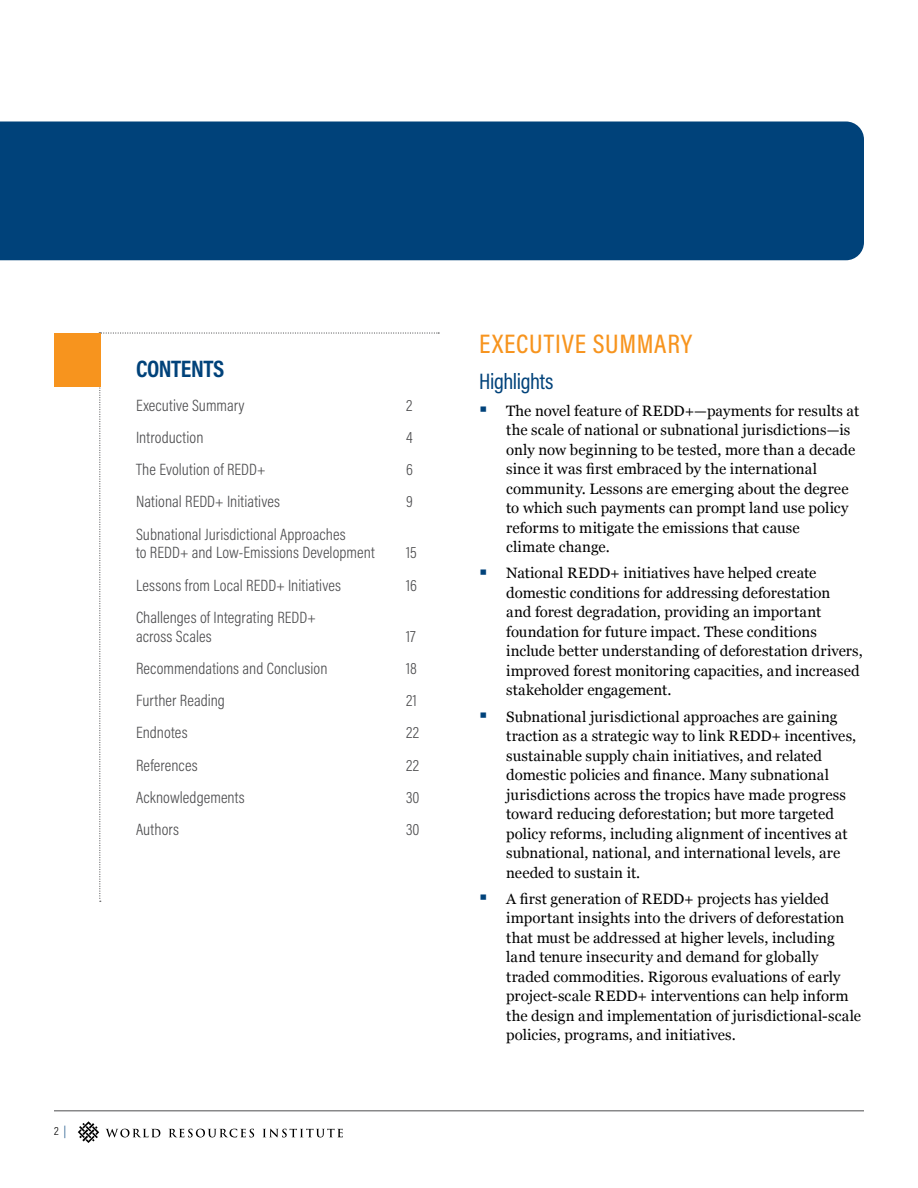
<style>
.page{position:relative;width:918px;height:1188px;background:#fff}
.page>*{position:absolute;margin:0;border:0;box-sizing:border-box;transform-origin:0 0}
.t1{font:500 27px "Acumin Pro Cond";letter-spacing:.03em;color:#f7941e}
.t2{font:700 24px "Acumin Pro Cond";letter-spacing:-.02em;color:#00427a}
.t3{font:22.5px "Acumin Pro Cond";letter-spacing:-.02em;color:#00427a}
.t4{font:300 16.5px/18.8px "Acumin Pro Cond";letter-spacing:.005em;color:#4d4d4f}
.t5{font:15px/19.5px "Georgia";letter-spacing:.005em;color:#000}
.t6{font:300 12px "Acumin Pro Cond";color:#000}
.s1{color:#00427a}
.s2{font-size:24px;color:#00427a}
</style>
<div class="page">
<hr style="left:54px;top:1111px;width:810px;height:1px;background:#4d4d4f">
<svg style="left:78px;top:1121px;width:21px;height:22px"></svg>
<svg style="left:106px;top:1129px;width:54px;height:8px"></svg>
<svg style="left:169px;top:1129px;width:85px;height:8px"></svg>
<svg style="left:263px;top:1129px;width:80px;height:8px"></svg>
<svg style="left:99px;top:332px;width:340px;height:570px"></svg>
<div style="left:54px;top:333px;width:47px;height:54px;background:#f7941e"></div>
<div style="left:0;top:122px;width:864px;height:138px;background:#00427a"></div>
<p class="t6" style="left:54px;top:1123px;width:14px">2 <span class="s1">|</span></p>
<h2 class="t2" style="left:136px;top:353px;width:90px">CONTENTS</h2>
<p class="t4" style="left:136px;top:395px;width:110px">Executive Summary</p>
<p class="t4" style="left:406px;top:395px;width:8px">2</p>
<p class="t4" style="left:136px;top:427px;width:69px">Introduction</p>
<p class="t4" style="left:406px;top:427px;width:8px">4</p>
<p class="t4" style="left:136px;top:460px;width:131px">The Evolution of REDD+</p>
<p class="t4" style="left:406px;top:460px;width:8px">6</p>
<p class="t4" style="left:136px;top:492px;width:146px">National REDD+ Initiatives</p>
<p class="t4" style="left:406px;top:492px;width:8px">9</p>
<p class="t4" style="left:136px;top:524px;width:240px">Subnational Jurisdictional Approaches<br>to REDD+ and Low-Emissions Development</p>
<p class="t4" style="left:406px;top:543px;width:12px">15</p>
<p class="t4" style="left:136px;top:575px;width:207px">Lessons from Local REDD+ Initiatives</p>
<p class="t4" style="left:406px;top:575px;width:12px">16</p>
<p class="t4" style="left:136px;top:607px;width:181px">Challenges of Integrating REDD+ across Scales</p>
<p class="t4" style="left:406px;top:626px;width:11px">17</p>
<p class="t4" style="left:136px;top:658px;width:193px">Recommendations and Conclusion</p>
<p class="t4" style="left:406px;top:658px;width:12px">18</p>
<p class="t4" style="left:136px;top:691px;width:90px">Further Reading</p>
<p class="t4" style="left:406px;top:691px;width:12px">21</p>
<p class="t4" style="left:136px;top:723px;width:53px">Endnotes</p>
<p class="t4" style="left:406px;top:723px;width:15px">22</p>
<p class="t4" style="left:136px;top:755px;width:63px">References</p>
<p class="t4" style="left:406px;top:755px;width:15px">22</p>
<p class="t4" style="left:136px;top:787px;width:110px">Acknowledgements</p>
<p class="t4" style="left:406px;top:787px;width:15px">30</p>
<p class="t4" style="left:136px;top:820px;width:44px">Authors</p>
<p class="t4" style="left:406px;top:820px;width:15px">30</p>
<h1 class="t1" style="left:479px;top:327px;width:214px">EXECUTIVE SUMMARY</h1>
<h3 class="t3" style="left:479px;top:367px;width:76px">Highlights</h3>
<p class="t5" style="left:506px;top:400px;width:354px;text-indent:-27px"><span class="s2">▪</span> The novel feature of REDD+—payments for results at the scale of national or subnational jurisdictions—is only now beginning to be tested, more than a decade since it was first embraced by the international community. Lessons are emerging about the degree to which such payments can prompt land use policy reforms to mitigate the emissions that cause<br>climate change.</p>
<p class="t5" style="left:506px;top:563px;width:358px;text-indent:-27px"><span class="s2">▪</span> National REDD+ initiatives have helped create domestic conditions for addressing deforestation<br>and forest degradation, providing an important foundation for future impact. These conditions include better understanding of deforestation drivers, improved forest monitoring capacities, and increased stakeholder engagement.</p>
<p class="t5" style="left:506px;top:706px;width:352px;text-indent:-27px"><span class="s2">▪</span> Subnational jurisdictional approaches are gaining traction as a strategic way to link REDD+ incentives, sustainable supply chain initiatives, and related domestic policies and finance. Many subnational jurisdictions across the tropics have made progress toward reducing deforestation; but more targeted policy reforms, including alignment of incentives at subnational, national, and international levels, are needed to sustain it.</p>
<p class="t5" style="left:506px;top:888px;width:356px;text-indent:-27px"><span class="s2">▪</span> A first generation of REDD+ projects has yielded important insights into the drivers of deforestation that must be addressed at higher levels, including land tenure insecurity and demand for globally traded commodities. Rigorous evaluations of early project-scale REDD+ interventions can help inform the design and implementation of jurisdictional-scale policies, programs, and initiatives.</p>
</div>
